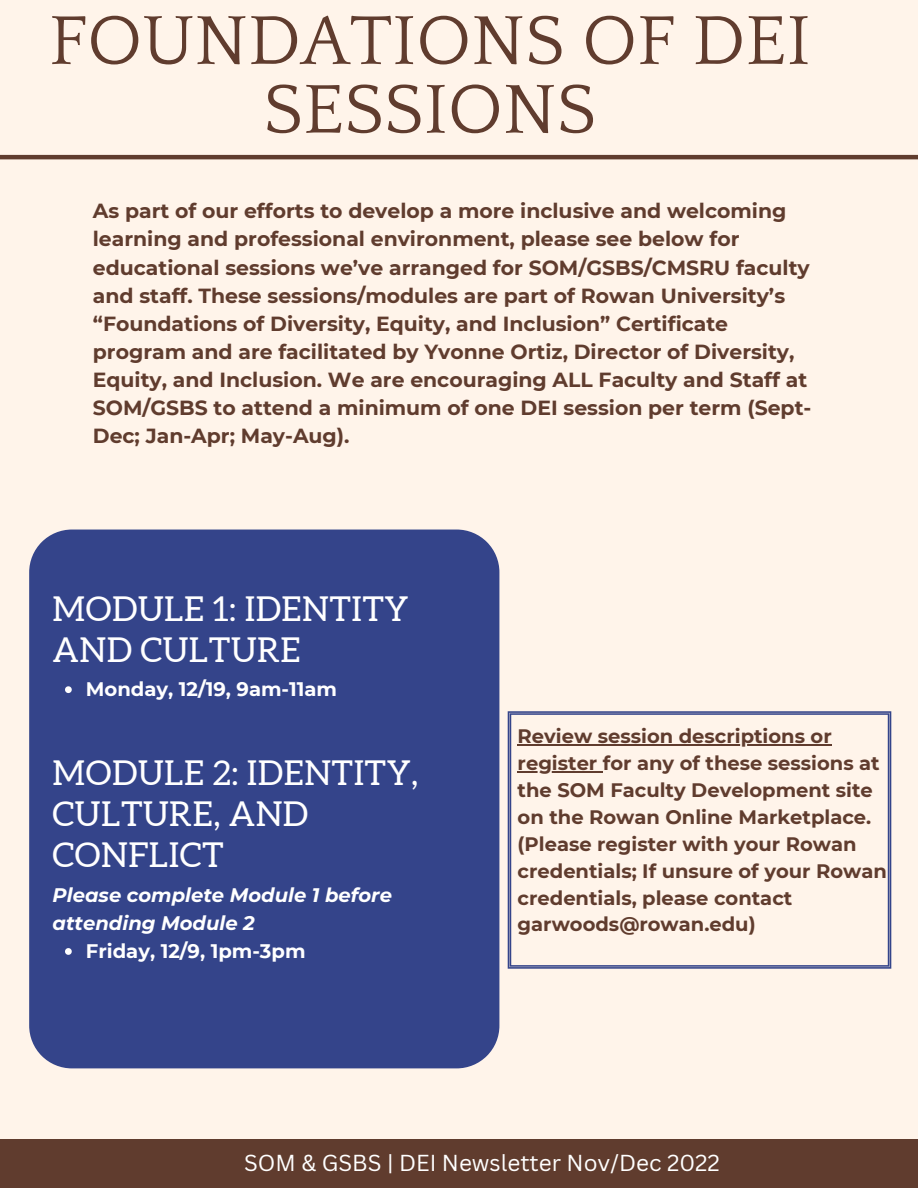
<style>
.page{position:relative;width:918px;height:1188px;background:#fff4ea}
.page>*{position:absolute;margin:0;border:0;box-sizing:border-box;transform-origin:0 0}
.t1{font:72.15px/68.8px "Quattrocento";color:#603c2e;text-align:center}
.t2{font:34.2px/41.1px "Aleo";letter-spacing:.015em;color:#fff}
.t3{font:22.5px "Canva Sans";color:#fff}
.t4{font:700 20.4px/28.2px "Montserrat";color:#603c2e}
.t5{font:700 19.5px/26.8px "Montserrat";color:#603c2e}
.t6{font:italic 700 19.5px/28.2px "Montserrat";color:#fff}
.t7{font:700 19.5px "Montserrat";color:#fff}
</style>
<div class="page">
<div style="left:0;top:1139px;width:918px;height:49px;background:#603c2e"></div>
<hr style="left:0;top:155px;width:918px;height:4px;background:#603c2e">
<div style="left:29px;top:530px;width:470px;height:538px;background:#34448a"></div>
<svg style="left:508px;top:711px;width:383px;height:258px"></svg>
<svg style="left:65px;top:686px;width:7px;height:7px"></svg>
<svg style="left:65px;top:948px;width:7px;height:7px"></svg>
<hr style="left:518px;top:744px;width:314px;height:1px;background:#603c2e">
<hr style="left:518px;top:771px;width:85px;height:1px;background:#603c2e">
<h1 class="t1" style="left:49px;top:8px;width:763px">FOUNDATIONS OF DEI<br>SESSIONS</h1>
<p class="t4" style="left:93px;top:197px;width:720px">As part of our efforts to develop a more inclusive and welcoming learning and professional environment, please see below for educational sessions we’ve arranged for SOM/GSBS/CMSRU faculty and staff. These sessions/modules are part of Rowan University’s “Foundations of Diversity, Equity, and Inclusion” Certificate program and are facilitated by Yvonne Ortiz, Director of Diversity, Equity, and Inclusion. We are encouraging ALL Faculty and Staff at SOM/GSBS to attend a minimum of one DEI session per term (Sept-Dec; Jan-Apr; May-Aug).</p>
<h2 class="t2" style="left:53px;top:588px;width:357px">MODULE 1: IDENTITY<br>AND CULTURE</h2>
<p class="t7" style="left:86px;top:678px;width:253px">Monday, 12/19, 9am-11am</p>
<h2 class="t2" style="left:53px;top:752px;width:367px">MODULE 2: IDENTITY,<br>CULTURE, AND<br>CONFLICT</h2>
<p class="t6" style="left:53px;top:881px;width:341px">Please complete Module 1 before attending Module 2</p>
<p class="t7" style="left:86px;top:939px;width:221px">Friday, 12/9, 1pm-3pm</p>
<p class="t5" style="left:518px;top:723px;width:371px">Review session descriptions or register for any of these sessions at the SOM Faculty Development site on the Rowan Online Marketplace. (Please register with your Rowan credentials; If unsure of your Rowan credentials, please contact garwoods@rowan.edu)</p>
<p class="t3" style="left:244px;top:1147px;width:477px">SOM &amp; GSBS | DEI Newsletter Nov/Dec 2022</p>
</div>
